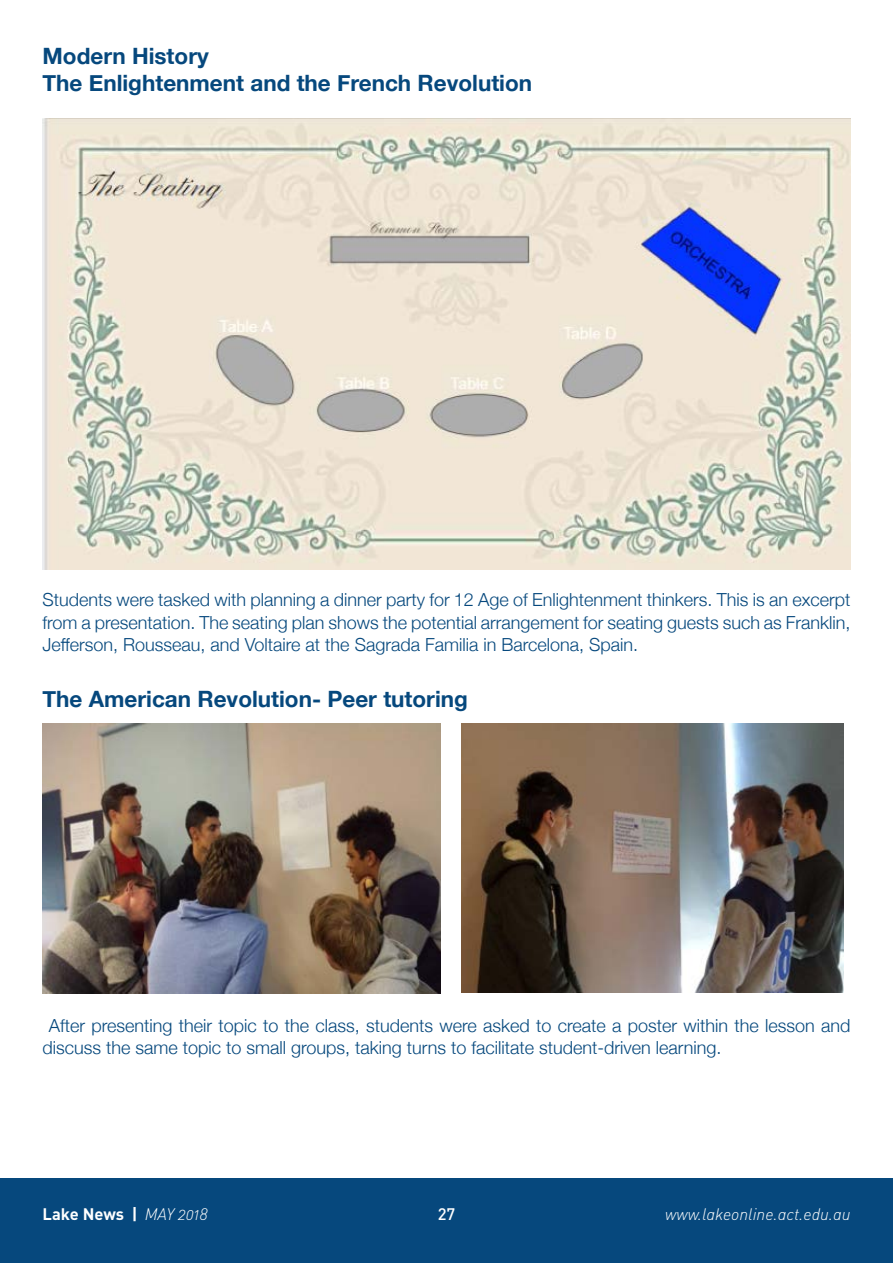
<style>
.page{position:relative;width:893px;height:1263px;background:#fff}
.page>*{position:absolute;margin:0;border:0;box-sizing:border-box;transform-origin:0 0}
.t1{font:700 22.5px/27px "Helvetica Neue";color:#06487d}
.t2{font:300 18px/22.5px "Helvetica Neue";color:#06487d;text-align:justify}
.t3{font:16.5px "DIN Light Italic Alt";color:#fff}
.t4{font:700 16.5px "DIN";color:#fff}
.t5{font:500 16.5px "DIN";color:#fff}
.s1{font-family:"DIN Light Italic Alt";font-weight:400}
</style>
<div class="page">
<div style="left:0;top:1178px;width:893px;height:85px;background:#06487d"></div>
<img style="left:43px;top:118px;width:807px;height:451px">
<img style="left:43px;top:724px;width:397px;height:269px">
<img style="left:461px;top:724px;width:382px;height:268px">
<p class="t1" style="left:43px;top:44px;width:491px">Modern History<br>The Enlightenment and the French Revolution</p>
<p class="t2" style="left:43px;top:587px;width:809px">Students were tasked with planning a dinner party for 12 Age of Enlightenment thinkers. This is an excerpt from a presentation. The seating plan shows the potential arrangement for seating guests such as Franklin, Jefferson, Rousseau, and Voltaire at the Sagrada Familia in Barcelona, Spain.</p>
<p class="t1" style="left:43px;top:686px;width:427px">The American Revolution- Peer tutoring</p>
<p class="t2" style="left:43px;top:1013px;width:809px;text-indent:6px">After presenting their topic to the class, students were asked to create a poster within the lesson and discuss the same topic to small groups, taking turns to facilitate student-driven learning.</p>
<p class="t4" style="left:43px;top:1204px;width:167px">Lake News | <span class="s1">MAY 2018</span></p>
<p class="t5" style="left:438px;top:1204px;width:19px">27</p>
<p class="t3" style="left:665px;top:1204px;width:187px">www.lakeonline.act.edu.au</p>
</div>
